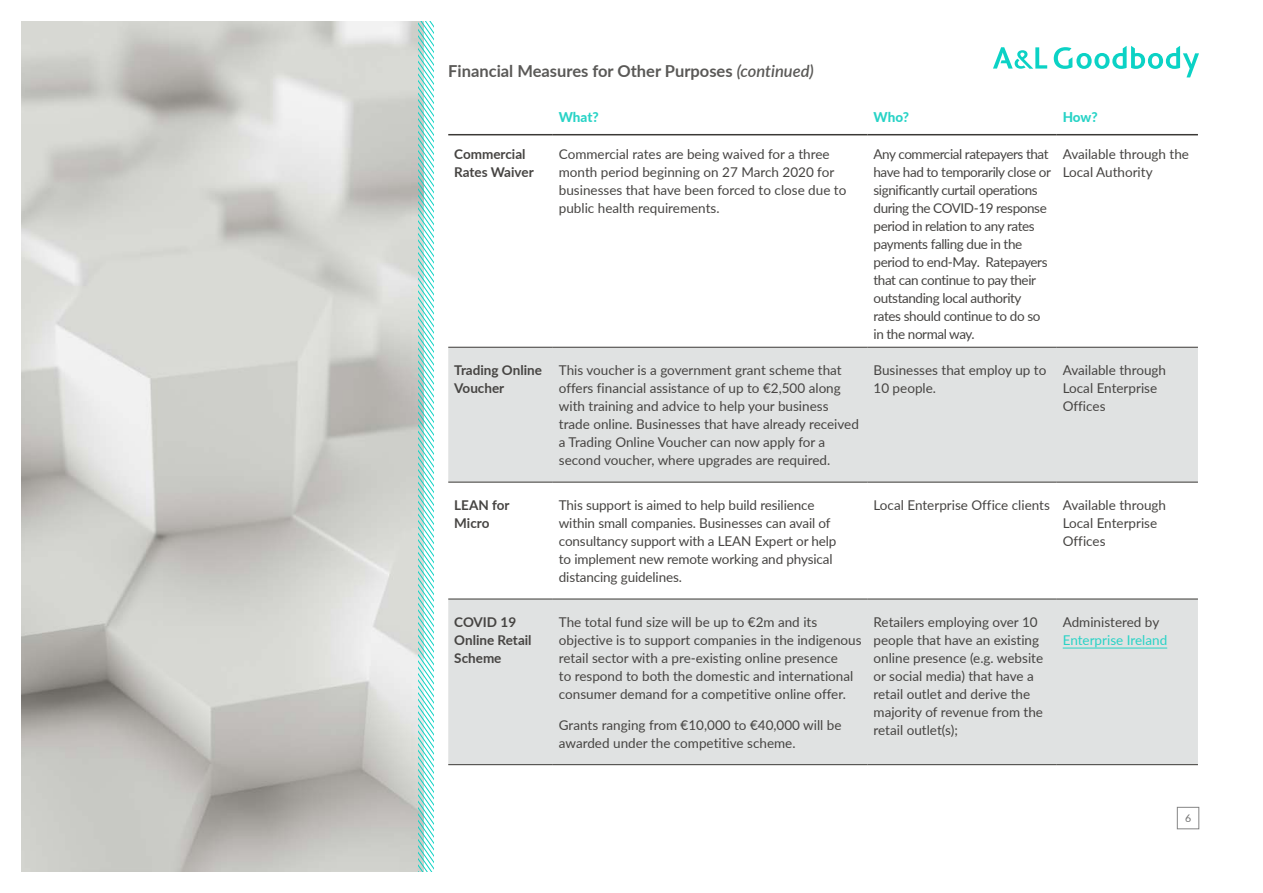
<style>
.page{position:relative;width:1263px;height:893px;background:#fff}
.page>*{position:absolute;margin:0;border:0;box-sizing:border-box;transform-origin:0 0}
.t1{font:700 16.5px "Lato";color:#5a5957}
.t2{font:13.5px/18px "Lato";color:#464442}
.t3{font:13.5px/18px "Lato";letter-spacing:-.03em;color:#464442}
.t4{font:700 13.5px/18px "Lato";color:#464442}
.t5{font:13.5px "Lato";color:#28d3c6}
.t6{font:800 13.5px "Lato";letter-spacing:-.01em;color:#28d3c6}
.t7{font:10.5px "Lato";color:#6f6f6e}
.s1{font-weight:600;font-style:italic}
</style>
<div class="page">
<div style="left:1177px;top:807px;width:22px;height:22px;border:1px solid #858585"></div>
<svg style="left:993px;top:47px;width:54px;height:22px"></svg>
<svg style="left:1054px;top:46px;width:145px;height:31px"></svg>
<svg style="left:448px;top:348px;width:750px;height:416px;fill:#e0e2e2"></svg>
<hr style="left:448px;top:134px;width:105px;height:1px;background:#3b3936">
<hr style="left:553px;top:134px;width:314px;height:1px;background:#3b3936">
<hr style="left:867px;top:134px;width:190px;height:1px;background:#3b3936">
<hr style="left:1057px;top:134px;width:141px;height:1px;background:#3b3936">
<hr style="left:448px;top:347px;width:105px;height:1px;background:#3b3936">
<hr style="left:553px;top:347px;width:314px;height:1px;background:#3b3936">
<hr style="left:867px;top:347px;width:190px;height:1px;background:#3b3936">
<hr style="left:1057px;top:347px;width:141px;height:1px;background:#3b3936">
<hr style="left:448px;top:482px;width:105px;height:1px;background:#3b3936">
<hr style="left:553px;top:482px;width:314px;height:1px;background:#3b3936">
<hr style="left:867px;top:482px;width:190px;height:1px;background:#3b3936">
<hr style="left:1057px;top:482px;width:141px;height:1px;background:#3b3936">
<hr style="left:448px;top:599px;width:105px;height:1px;background:#3b3936">
<hr style="left:553px;top:599px;width:314px;height:1px;background:#3b3936">
<hr style="left:867px;top:599px;width:190px;height:1px;background:#3b3936">
<hr style="left:1057px;top:599px;width:141px;height:1px;background:#3b3936">
<hr style="left:448px;top:764px;width:105px;height:1px;background:#3b3936">
<hr style="left:553px;top:764px;width:314px;height:1px;background:#3b3936">
<hr style="left:867px;top:764px;width:190px;height:1px;background:#3b3936">
<hr style="left:1057px;top:764px;width:141px;height:1px;background:#3b3936">
<hr style="left:1063px;top:648px;width:104px;height:1px;background:#28d3c6">
<img style="left:21px;top:21px;width:398px;height:851px">
<svg style="left:419px;top:21px;width:15px;height:851px"></svg>
<p class="t1" style="left:448px;top:59px;width:367px">Financial Measures for Other Purposes <span class="s1">(continued)</span></p>
<p class="t6" style="left:559px;top:107px;width:41px">What?</p>
<p class="t6" style="left:873px;top:107px;width:37px">Who?</p>
<p class="t6" style="left:1063px;top:107px;width:37px">How?</p>
<p class="t4" style="left:454px;top:144px;width:81px">Commercial<br>Rates Waiver</p>
<p class="t2" style="left:559px;top:144px;width:289px">Commercial rates are being waived for a three month period beginning on 27 March 2020 for businesses that have been forced to close due to public health requirements.</p>
<p class="t3" style="left:873px;top:144px;width:179px">Any commercial ratepayers that have had to temporarily close or significantly curtail operations during the COVID-19 response period in relation to any rates payments falling due in the period to end-May. Ratepayers that can continue to pay their outstanding local authority rates should continue to do so in the normal way.</p>
<p class="t2" style="left:1063px;top:144px;width:128px">Available through the<br>Local Authority</p>
<p class="t4" style="left:454px;top:361px;width:89px">Trading Online<br>Voucher</p>
<p class="t2" style="left:559px;top:361px;width:302px">This voucher is a government grant scheme that offers financial assistance of up to €2,500 along with training and advice to help your business trade online. Businesses that have already received a Trading Online Voucher can now apply for a second voucher, where upgrades are required.</p>
<p class="t2" style="left:873px;top:361px;width:174px">Businesses that employ up to<br>10 people.</p>
<p class="t2" style="left:1063px;top:361px;width:105px">Available through<br>Local Enterprise<br>Offices</p>
<p class="t4" style="left:454px;top:495px;width:57px">LEAN for<br>Micro</p>
<p class="t2" style="left:559px;top:495px;width:279px">This support is aimed to help build resilience within small companies. Businesses can avail of consultancy support with a LEAN Expert or help to implement new remote working and physical distancing guidelines.</p>
<p class="t2" style="left:1063px;top:495px;width:105px;text-indent:-189px">Local Enterprise Office clients Available through<br>Local Enterprise<br>Offices</p>
<p class="t4" style="left:454px;top:612px;width:79px">COVID 19<br>Online Retail<br>Scheme</p>
<p class="t2" style="left:559px;top:612px;width:304px">The total fund size will be up to €2m and its objective is to support companies in the indigenous retail sector with a pre-existing online presence<br>to respond to both the domestic and international consumer demand for a competitive online offer.</p>
<p class="t2" style="left:559px;top:715px;width:284px">Grants ranging from €10,000 to €40,000 will be awarded under the competitive scheme.</p>
<p class="t2" style="left:873px;top:612px;width:171px">Retailers employing over 10 people that have an existing online presence (e.g. website or social media) that have a retail outlet and derive the majority of revenue from the retail outlet(s);</p>
<p class="t2" style="left:1063px;top:612px;width:98px">Administered by</p>
<p class="t5" style="left:1063px;top:630px;width:106px">Enterprise Ireland</p>
<p class="t7" style="left:1185px;top:811px;width:8px">6</p>
</div>
